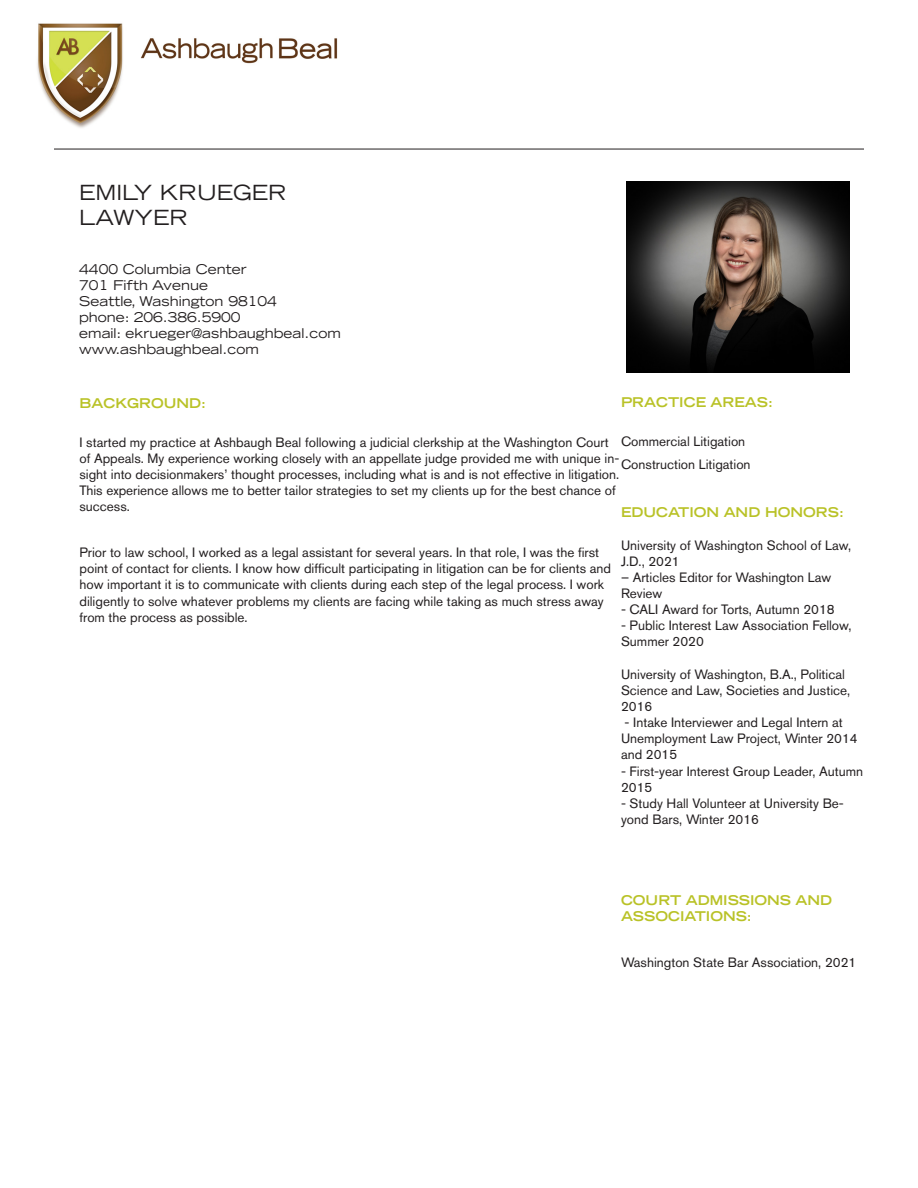
<style>
.page{position:relative;width:918px;height:1188px;background:#fff}
.page>*{position:absolute;margin:0;border:0;box-sizing:border-box;transform-origin:0 0}
.t1{font:expanded 20.85px "Trade Gothic LT Std";color:#231f20}
.t2{font:13.5px/16.2px "Akzidenz Grotesk BE";color:#231f20}
.t3{font:expanded 13.5px "Trade Gothic LT Std";color:#231f20}
.t4{font:700 expanded 13.5px "Trade Gothic LT Std";color:#b9c227}
</style>
<div class="page">
<img style="left:37px;top:23px;width:301px;height:105px">
<img style="left:626px;top:181px;width:223px;height:192px">
<hr style="left:54px;top:149px;width:810px;height:1px;background:#231f20">
<p class="t1" style="left:79px;top:179px;width:209px">EMILY KRUEGER</p>
<p class="t1" style="left:79px;top:204px;width:110px">LAWYER</p>
<p class="t3" style="left:79px;top:260px;width:169px">4400 Columbia Center</p>
<p class="t3" style="left:79px;top:276px;width:130px">701 Fifth Avenue</p>
<p class="t3" style="left:79px;top:292px;width:199px">Seattle, Washington 98104</p>
<p class="t3" style="left:79px;top:308px;width:163px">phone: 206.386.5900</p>
<p class="t3" style="left:79px;top:324px;width:263px">email: ekrueger@ashbaughbeal.com</p>
<p class="t3" style="left:79px;top:341px;width:181px">www.ashbaughbeal.com</p>
<p class="t4" style="left:621px;top:393px;width:153px">PRACTICE AREAS:</p>
<p class="t2" style="left:621px;top:433px;width:126px">Commercial Litigation</p>
<p class="t2" style="left:621px;top:456px;width:131px">Construction Litigation</p>
<p class="t4" style="left:621px;top:504px;width:224px">EDUCATION AND HONORS:</p>
<p class="t2" style="left:621px;top:537px;width:232px">University of Washington School of Law,<br>J.D., 2021</p>
<p class="t2" style="left:621px;top:569px;width:212px">– Articles Editor for Washington Law<br>Review</p>
<p class="t2" style="left:621px;top:601px;width:215px">- CALI Award for Torts, Autumn 2018</p>
<p class="t2" style="left:621px;top:617px;width:232px">- Public Interest Law Association Fellow,<br>Summer 2020</p>
<p class="t2" style="left:621px;top:666px;width:231px">University of Washington, B.A., Political<br>Science and Law, Societies and Justice,<br>2016</p>
<p class="t2" style="left:621px;top:714px;width:238px">- Intake Interviewer and Legal Intern at<br>Unemployment Law Project, Winter 2014 and 2015</p>
<p class="t2" style="left:621px;top:763px;width:244px">- First-year Interest Group Leader, Autumn<br>2015</p>
<p class="t2" style="left:621px;top:795px;width:224px">- Study Hall Volunteer at University Be&shy;yond Bars, Winter 2016</p>
<p class="t4" style="left:80px;top:394px;width:128px">BACKGROUND:</p>
<p class="t2" style="left:80px;top:434px;width:541px">I started my practice at Ashbaugh Beal following a judicial clerkship at the Washington Court of Appeals. My experience working closely with an appellate judge provided me with unique in&shy;sight into decisionmakers’ thought processes, including what is and is not effective in litigation.<br>This experience allows me to better tailor strategies to set my clients up for the best chance of success.</p>
<p class="t2" style="left:80px;top:544px;width:533px">Prior to law school, I worked as a legal assistant for several years. In that role, I was the first point of contact for clients. I know how difficult participating in litigation can be for clients and how important it is to communicate with clients during each step of the legal process. I work diligently to solve whatever problems my clients are facing while taking as much stress away from the process as possible.</p>
<p class="t4" style="left:621px;top:891px;width:213px">COURT ADMISSIONS AND</p>
<p class="t4" style="left:621px;top:907px;width:132px">ASSOCIATIONS:</p>
<p class="t2" style="left:621px;top:954px;width:237px">Washington State Bar Association, 2021</p>
</div>
